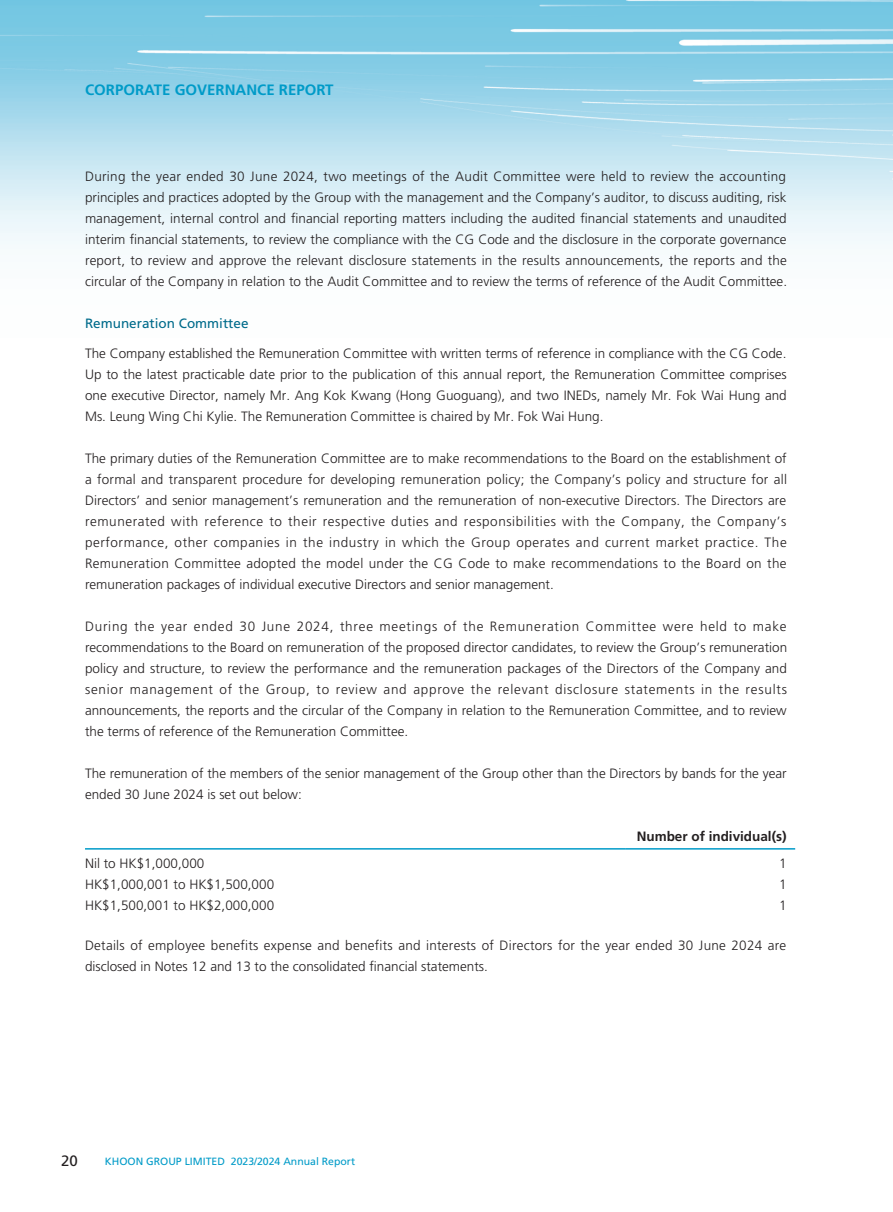
<style>
.page{position:relative;width:893px;height:1212px;background:#fff}
.page>*{position:absolute;margin:0;border:0;box-sizing:border-box;transform-origin:0 0}
.t1{font:700 15px "Frutiger LT Std";color:#009bc8}
.t2{font:15px "Frutiger LT Std";color:#231f20}
._00_txt{font:300 13.5px/21px "Frutiger LT Std";color:#231f20;text-align:justify}
._00_txt-2{font:300 13.5px/21px "Frutiger LT Std";letter-spacing:.02em;color:#231f20}
._50_Table_txt{font:300 13.5px "Frutiger LT Std";color:#231f20}
._02_H2{font:13.5px "Frutiger LT Std";color:#006b8b}
._50_Table_txt-2{font:700 13.5px "Frutiger LT Std";color:#231f20}
.t3{font:10.5px "Frutiger LT Std";color:#009bc8}
</style>
<div class="page">
<img style="left:0;top:0;width:893px;height:850px">
<hr style="left:85px;top:848px;width:540px;height:1px;background:#009bc8">
<hr style="left:625px;top:848px;width:170px;height:1px;background:#009bc8">
<p class="t1" style="left:85px;top:81px;width:250px">CORPORATE GOVERNANCE REPORT</p>
<p class="_00_txt" style="left:85px;top:166px;width:704px">During the year ended 30 June 2024, two meetings of the Audit Committee were held to review the accounting principles and practices adopted by the Group with the management and the Company’s auditor, to discuss auditing, risk management, internal control and financial reporting matters including the audited financial statements and unaudited interim financial statements, to review the compliance with the CG Code and the disclosure in the corporate governance report, to review and approve the relevant disclosure statements in the results announcements, the reports and the circular of the Company in relation to the Audit Committee and to review the terms of reference of the Audit Committee.</p>
<p class="_02_H2" style="left:85px;top:316px;width:165px">Remuneration Committee</p>
<p class="_00_txt" style="left:85px;top:343px;width:703px">The Company established the Remuneration Committee with written terms of reference in compliance with the CG Code.<br>Up to the latest practicable date prior to the publication of this annual report, the Remuneration Committee comprises one executive Director, namely Mr. Ang Kok Kwang (Hong Guoguang), and two INEDs, namely Mr. Fok Wai Hung and Ms. Leung Wing Chi Kylie. The Remuneration Committee is chaired by Mr. Fok Wai Hung.</p>
<p class="_00_txt" style="left:85px;top:448px;width:703px">The primary duties of the Remuneration Committee are to make recommendations to the Board on the establishment of a formal and transparent procedure for developing remuneration policy; the Company’s policy and structure for all Directors’ and senior management’s remuneration and the remuneration of non-executive Directors. The Directors are remunerated with reference to their respective duties and responsibilities with the Company, the Company’s performance, other companies in the industry in which the Group operates and current market practice. The Remuneration Committee adopted the model under the CG Code to make recommendations to the Board on the remuneration packages of individual executive Directors and senior management.</p>
<p class="_00_txt" style="left:85px;top:616px;width:704px">During the year ended 30 June 2024, three meetings of the Remuneration Committee were held to make recommendations to the Board on remuneration of the proposed director candidates, to review the Group’s remuneration policy and structure, to review the performance and the remuneration packages of the Directors of the Company and senior management of the Group, to review and approve the relevant disclosure statements in the results announcements, the reports and the circular of the Company in relation to the Remuneration Committee, and to review the terms of reference of the Remuneration Committee.</p>
<p class="_00_txt" style="left:85px;top:763px;width:703px">The remuneration of the members of the senior management of the Group other than the Directors by bands for the year ended 30 June 2024 is set out below:</p>
<p class="_50_Table_txt-2" style="left:637px;top:828px;width:152px">Number of individual(s)</p>
<p class="_50_Table_txt" style="left:85px;top:856px;width:121px">Nil to HK$1,000,000</p>
<p class="_50_Table_txt" style="left:779px;top:856px;width:9px">1</p>
<p class="_50_Table_txt" style="left:85px;top:877px;width:191px">HK$1,000,001 to HK$1,500,000</p>
<p class="_50_Table_txt" style="left:779px;top:877px;width:9px">1</p>
<p class="_50_Table_txt" style="left:85px;top:898px;width:191px">HK$1,500,001 to HK$2,000,000</p>
<p class="_50_Table_txt" style="left:779px;top:898px;width:9px">1</p>
<p class="_00_txt-2" style="left:85px;top:935px;width:703px">Details of employee benefits expense and benefits and interests of Directors for the year ended 30 June 2024 are disclosed in Notes 12 and 13 to the consolidated financial statements.</p>
<p class="t2" style="left:61px;top:1152px;width:18px">20</p>
<p class="t3" style="left:105px;top:1155px;width:252px">KHOON GROUP LIMITED 2023/2024 Annual Report</p>
</div>
